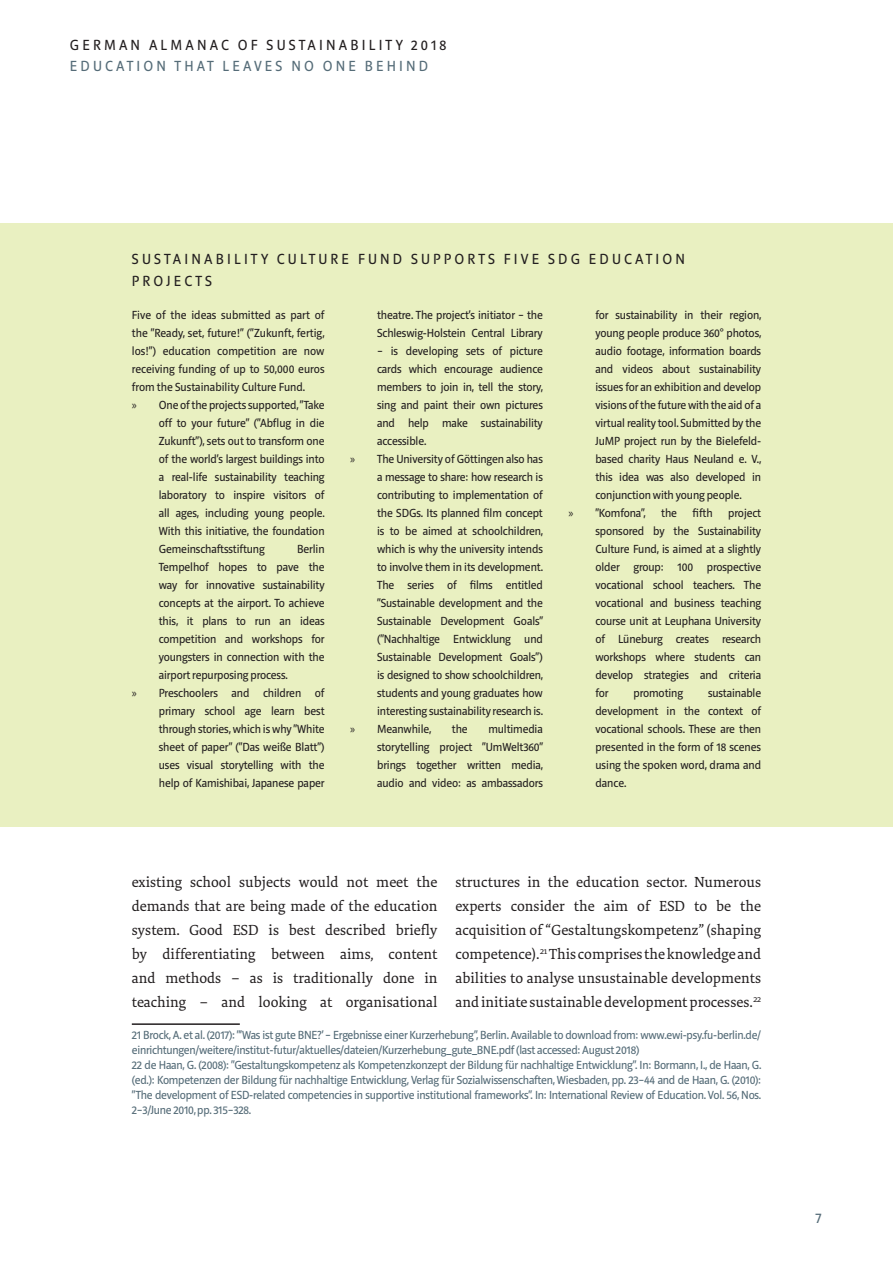
<style>
.page{position:relative;width:893px;height:1263px;background:#fff}
.page>*{position:absolute;margin:0;border:0;box-sizing:border-box;transform-origin:0 0}
.N_body{font:15px/24px "Tundra OT";color:#231f20;text-align:justify}
.N_Zwischenüberschrif{font:15px/21.3px "Riga";letter-spacing:.21em;color:#231f20}
.N_Rubrik{font:15px "Riga";letter-spacing:.21em;color:#231f20}
.N_Rubrik-2{font:15px "Riga";letter-spacing:.21em;color:#556c78}
.t1{font:12px/18px "Riga";letter-spacing:-.01em;color:#231f20;text-align:justify}
.t2{font:12px/15px "Riga";letter-spacing:-.02em;color:#556c78}
.s1{font-family:"Myriad Pro"}
</style>
<div class="page">
<hr style="left:132px;top:1023px;width:108px;height:2px;background:#231f20">
<div style="left:0;top:223px;width:893px;height:603px;background:#e9f0c1"></div>
<p class="N_Rubrik" style="left:70px;top:36px;width:378px">GERMAN ALMANAC OF SUSTAINABILITY 2018</p>
<p class="N_Rubrik-2" style="left:70px;top:58px;width:360px">EDUCATION THAT LEAVES NO ONE BEHIND</p>
<p class="N_Zwischenüberschrif" style="left:132px;top:249px;width:555px">SUSTAINABILITY CULTURE FUND SUPPORTS FIVE SDG EDUCATION<br>PROJECTS</p>
<p class="t1" style="left:132px;top:307px;width:194px">Five of the ideas submitted as part of the “Ready, set, future!” (“Zukunft, fertig, los!”) education competition are now receiving funding of up to 50,000 euros from the Sustainability Culture Fund.</p>
<p class="t1" style="left:159px;top:397px;width:168px;text-indent:-27px"><span class="s1">»</span> One of the projects supported, “Take off to your future” (“Abflug in die Zukunft”), sets out to transform one of the world’s largest buildings into a real-life sustainability teaching laboratory to inspire visitors of all ages, including young people.<br>With this initiative, the foundation Gemeinschaftsstiftung</p>
<p class="t1" style="left:159px;top:541px;width:167px;text-indent:138px">Berlin Tempelhof hopes to pave the way for innovative sustainability concepts at the airport. To achieve this, it plans to run an ideas competition and workshops for youngsters in connection with the airport repurposing process.</p>
<p class="t1" style="left:159px;top:685px;width:167px;text-indent:-27px"><span class="s1">»</span> Preschoolers and children of primary school age learn best through stories, which is why “White sheet of paper” (“Das weiße Blatt”) uses visual storytelling with the help of Kamishibai, Japanese paper</p>
<p class="t1" style="left:377px;top:307px;width:167px">theatre. The project’s initiator – the<br>Schleswig-Holstein Central Library</p>
<p class="t1" style="left:377px;top:343px;width:168px">– is developing sets of picture cards which encourage audience members to join in, tell the story, sing and paint their own pictures and help make sustainability accessible.</p>
<p class="t1" style="left:377px;top:451px;width:168px;text-indent:-27px"><span class="s1">»</span> The University of Göttingen also has a message to share: how research is contributing to implementation of the SDGs. Its planned film concept is to be aimed at schoolchildren, which is why the university intends to involve them in its development.<br>The series of films entitled “Sustainable development and the Sustainable Development Goals” (“Nachhaltige Entwicklung und Sustainable Development Goals”) is designed to show schoolchildren, students and young graduates how interesting sustainability research is.</p>
<p class="t1" style="left:350px;top:721px;width:83px"><span class="s1">»</span> Meanwhile,</p>
<p class="t1" style="left:452px;top:721px;width:17px">the</p>
<p class="t1" style="left:377px;top:721px;width:168px;text-indent:111px">multimedia storytelling project “UmWelt360” brings together written media, audio and video: as ambassadors</p>
<p class="t1" style="left:595px;top:307px;width:168px">for sustainability in their region, young people produce 360° photos, audio footage, information boards and videos about sustainability issues for an exhibition and develop visions of the future with the aid of a virtual reality tool. Submitted by the JuMP project run by the Bielefeld&shy;based charity Haus Neuland e. V., this idea was also developed in conjunction with young people.</p>
<p class="t1" style="left:568px;top:505px;width:79px"><span class="s1">»</span> “Komfona”,</p>
<p class="t1" style="left:661px;top:505px;width:17px">the</p>
<p class="t1" style="left:693px;top:505px;width:22px">fifth</p>
<p class="t1" style="left:595px;top:505px;width:167px;text-indent:133px">project sponsored by the Sustainability Culture Fund, is aimed at a slightly older group: 100 prospective vocational school teachers. The vocational and business teaching course unit at Leuphana University of Lüneburg creates research workshops where students can develop strategies and criteria for</p>
<p class="t1" style="left:595px;top:685px;width:167px;text-indent:113px">sustainable development in the context of vocational schools. These are then presented in the form of 18 scenes using the spoken word, drama and dance.</p>
<p class="t1" style="left:633px;top:685px;width:51px">promoting</p>
<p class="N_body" style="left:132px;top:871px;width:307px">existing school subjects would not meet the demands that are being made of the education system. Good ESD is best described briefly by differentiating between aims, content and methods – as is traditionally done in teaching – and looking at organisational</p>
<p class="t2" style="left:132px;top:1028px;width:631px">21 Brock, A. et al. (2017): “‘Was ist gute BNE?’ – Ergebnisse einer Kurzerhebung”, Berlin. Available to download from: www.ewi-psy.fu-berlin.de/ einrichtungen/weitere/institut-futur/aktuelles/dateien/Kurzerhebung_gute_BNE.pdf (last accessed: August 2018)</p>
<p class="t2" style="left:132px;top:1058px;width:631px;text-align:justify">22 de Haan, G. (2008): “Gestaltungskompetenz als Kompetenzkonzept der Bildung für nachhaltige Entwicklung”. In: Bormann, I., de Haan, G. (ed.): Kompetenzen der Bildung für nachhaltige Entwicklung, Verlag für Sozialwissenschaften, Wiesbaden, pp. 23–44 and de Haan, G. (2010): “The development of ESD-related competencies in supportive institutional frameworks”. In: International Review of Education. Vol. 56, Nos.<br>2–3/June 2010, pp. 315–328.</p>
<p class="N_body" style="left:455px;top:871px;width:307px">structures in the education sector. Numerous experts consider the aim of ESD to be the acquisition of “Gestaltungskompetenz” (shaping competence).<sup>21</sup> This comprises the knowledge and abilities to analyse unsustainable developments and initiate sustainable development processes.<sup>22</sup></p>
<p class="N_Rubrik-2" style="left:815px;top:1210px;width:8px">7</p>
</div>
